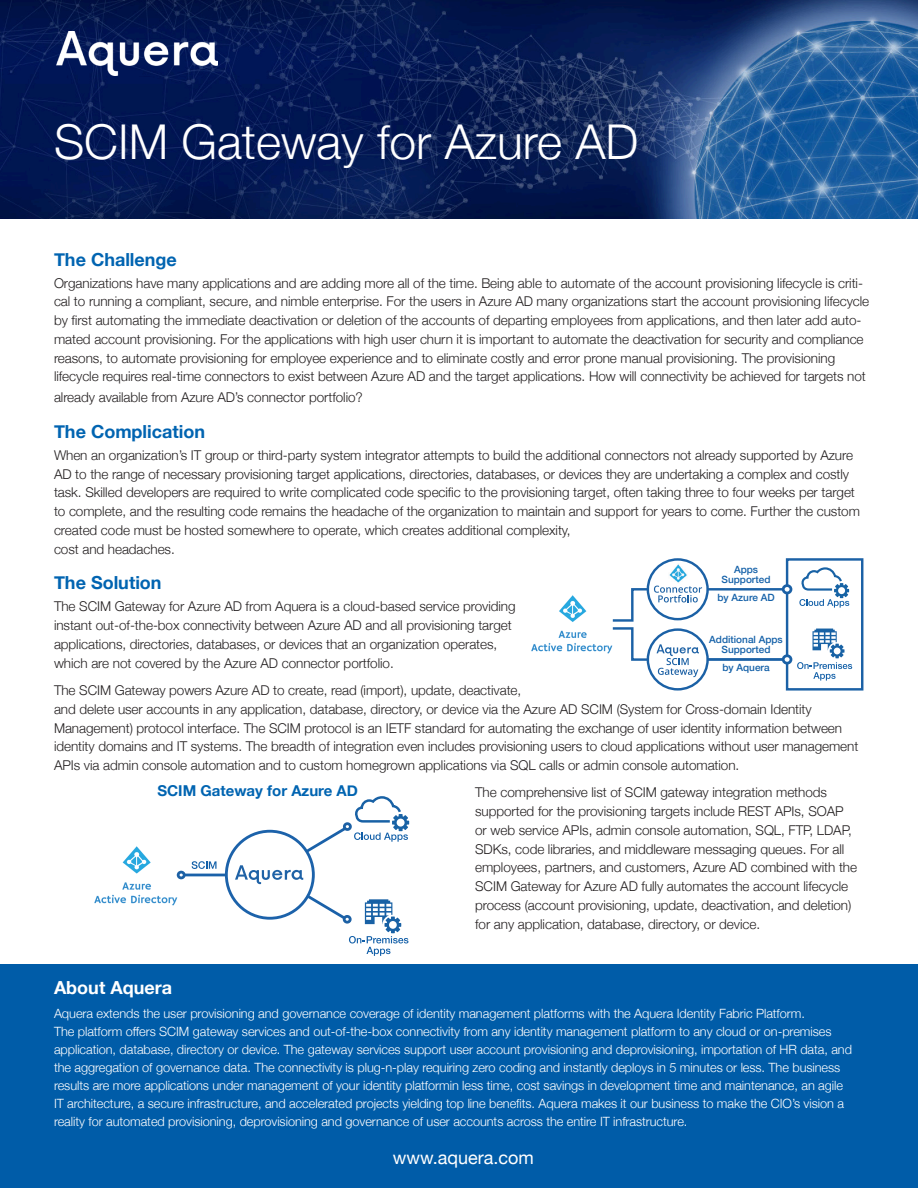
<style>
.page{position:relative;width:918px;height:1188px;background:#fff}
.page>*{position:absolute;margin:0;border:0;box-sizing:border-box;transform-origin:0 0}
.t1{font:300 48px "Helvetica Neue";color:#fff}
.body{font:700 18px "Helvetica Neue";color:#0164b1}
.body-2{font:18px "Helvetica Neue";color:#fff}
.body-3{font:700 18px "Helvetica Neue";color:#fff}
.body-4{font:700 15px "Helvetica Neue";color:#0164b1}
.body-5{font:300 13.5px/18.8px "Helvetica Neue";letter-spacing:-.005em;color:#231f20}
.body-6{font:300 12.75px/18px "Helvetica Neue";letter-spacing:-.005em;color:#fff}
.t2{font:500 10.05px/10.8px "Helvetica Neue";color:#1360a8;text-align:center}
</style>
<div class="page">
<div style="left:0;top:964px;width:918px;height:224px;background:#005ca8"></div>
<img style="left:0;top:0;width:918px;height:218px">
<img style="left:56px;top:31px;width:161px;height:45px">
<img style="left:531px;top:595px;width:79px;height:59px">
<div style="left:647px;top:628px;width:62px;height:63px;border:2px solid #1b61a6;border-radius:50%"></div>
<div style="left:647px;top:558px;width:62px;height:62px;border:2px solid #1b61a6;border-radius:50%"></div>
<svg style="left:610px;top:586px;width:92px;height:91px"></svg>
<svg style="left:797px;top:567px;width:55px;height:114px"></svg>
<div style="left:786px;top:558px;width:77px;height:133px;border:2px solid #1b61a6"></div>
<hr style="left:707px;top:588px;width:80px;height:3px;background:#1b61a6">
<div style="left:783px;top:656px;width:8px;height:7px;background:#fff;border-radius:50%"></div>
<div style="left:782px;top:654px;width:10px;height:11px;border:3px solid #1b61a6;border-radius:50%"></div>
<div style="left:783px;top:586px;width:8px;height:7px;background:#fff;border-radius:50%"></div>
<div style="left:782px;top:584px;width:10px;height:10px;border:3px solid #1b61a6;border-radius:50%"></div>
<hr style="left:707px;top:658px;width:76px;height:3px;background:#1b61a6">
<img style="left:669px;top:564px;width:18px;height:19px">
<img style="left:94px;top:846px;width:87px;height:60px">
<hr style="left:184px;top:874px;width:41px;height:2px;background:#1a61a9">
<div style="left:177px;top:871px;width:9px;height:8px;border:3px solid #1d61a5;border-radius:50%"></div>
<svg style="left:226px;top:831px;width:87px;height:87px"></svg>
<svg style="left:192px;top:861px;width:25px;height:8px"></svg>
<svg style="left:235px;top:796px;width:174px;height:160px"></svg>
<div style="left:343px;top:915px;width:9px;height:9px;border:3px solid #1d61a5;border-radius:50%"></div>
<h1 class="t1" style="left:54px;top:103px;width:586px">SCIM Gateway for Azure AD</h1>
<p class="body" style="left:54px;top:245px;width:124px">The Challenge</p>
<p class="body-5" style="left:54px;top:272px;width:817px">Organizations have many applications and are adding more all of the time. Being able to automate of the account provisioning lifecycle is criti&shy;cal to running a compliant, secure, and nimble enterprise. For the users in Azure AD many organizations start the account provisioning lifecycle by first automating the immediate deactivation or deletion of the accounts of departing employees from applications, and then later add auto&shy;mated account provisioning. For the applications with high user churn it is important to automate the deactivation for security and compliance reasons, to automate provisioning for employee experience and to eliminate costly and error prone manual provisioning. The provisioning lifecycle requires real-time connectors to exist between Azure AD and the target applications. How will connectivity be achieved for targets not</p>
<p class="body-5" style="left:54px;top:387px;width:310px">already available from Azure AD’s connector portfolio?</p>
<p class="body" style="left:54px;top:417px;width:153px">The Complication</p>
<p class="body-5" style="left:54px;top:445px;width:807px">When an organization’s IT group or third-party system integrator attempts to build the additional connectors not already supported by Azure AD to the range of necessary provisioning target applications, directories, databases, or devices they are undertaking a complex and costly task. Skilled developers are required to write complicated code specific to the provisioning target, often taking three to four weeks per target to complete, and the resulting code remains the headache of the organization to maintain and support for years to come. Further the custom created code must be hosted somewhere to operate, which creates additional complexity,<br>cost and headaches.</p>
<p class="body" style="left:54px;top:569px;width:109px">The Solution</p>
<p class="body-5" style="left:54px;top:596px;width:463px">The SCIM Gateway for Azure AD from Aquera is a cloud-based service providing instant out-of-the-box connectivity between Azure AD and all provisioning target applications, directories, databases, or devices that an organization operates, which are not covered by the Azure AD connector portfolio.</p>
<p class="body-5" style="left:54px;top:680px;width:806px">The SCIM Gateway powers Azure AD to create, read (import), update, deactivate,<br>and delete user accounts in any application, database, directory, or device via the Azure AD SCIM (System for Cross-domain Identity Management) protocol interface. The SCIM protocol is an IETF standard for automating the exchange of user identity information between identity domains and IT systems. The breadth of integration even includes provisioning users to cloud applications without user management APIs via admin console automation and to custom homegrown applications via SQL calls or admin console automation.</p>
<p class="body-5" style="left:475px;top:782px;width:383px">The comprehensive list of SCIM gateway integration methods supported for the provisioning targets include REST APIs, SOAP or web service APIs, admin console automation, SQL, FTP, LDAP, SDKs, code libraries, and middleware messaging queues. For all employees, partners, and customers, Azure AD combined with the SCIM Gateway for Azure AD fully automates the account lifecycle process (account provisioning, update, deactivation, and deletion) for any application, database, directory, or device.</p>
<p class="t2" style="left:722px;top:563px;width:50px">Apps<br>Supported</p>
<p class="t2" style="left:718px;top:591px;width:59px">by Azure AD</p>
<p class="t2" style="left:709px;top:633px;width:75px">Additional Apps<br>Supported</p>
<p class="t2" style="left:722px;top:662px;width:49px">by Aquera</p>
<p class="body-4" style="left:157px;top:779px;width:202px">SCIM Gateway for Azure AD</p>
<p class="body-3" style="left:54px;top:974px;width:120px">About Aquera</p>
<p class="body-6" style="left:54px;top:1003px;width:800px">Aquera extends the user provisioning and governance coverage of identity management platforms with the Aquera Identity Fabric Platform.<br>The platform offers SCIM gateway services and out-of-the-box connectivity from any identity management platform to any cloud or on-premises application, database, directory or device. The gateway services support user account provisioning and deprovisioning, importation of HR data, and the aggregation of governance data. The connectivity is plug-n-play requiring zero coding and instantly deploys in 5 minutes or less. The business results are more applications under management of your identity platformin less time, cost savings in development time and maintenance, an agile IT architecture, a secure infrastructure, and accelerated projects yielding top line benefits. Aquera makes it our business to make the CIO’s vision a reality for automated provisioning, deprovisioning and governance of user accounts across the entire IT infrastructure.</p>
<p class="body-2" style="left:393px;top:1145px;width:142px">www.aquera.com</p>
</div>
